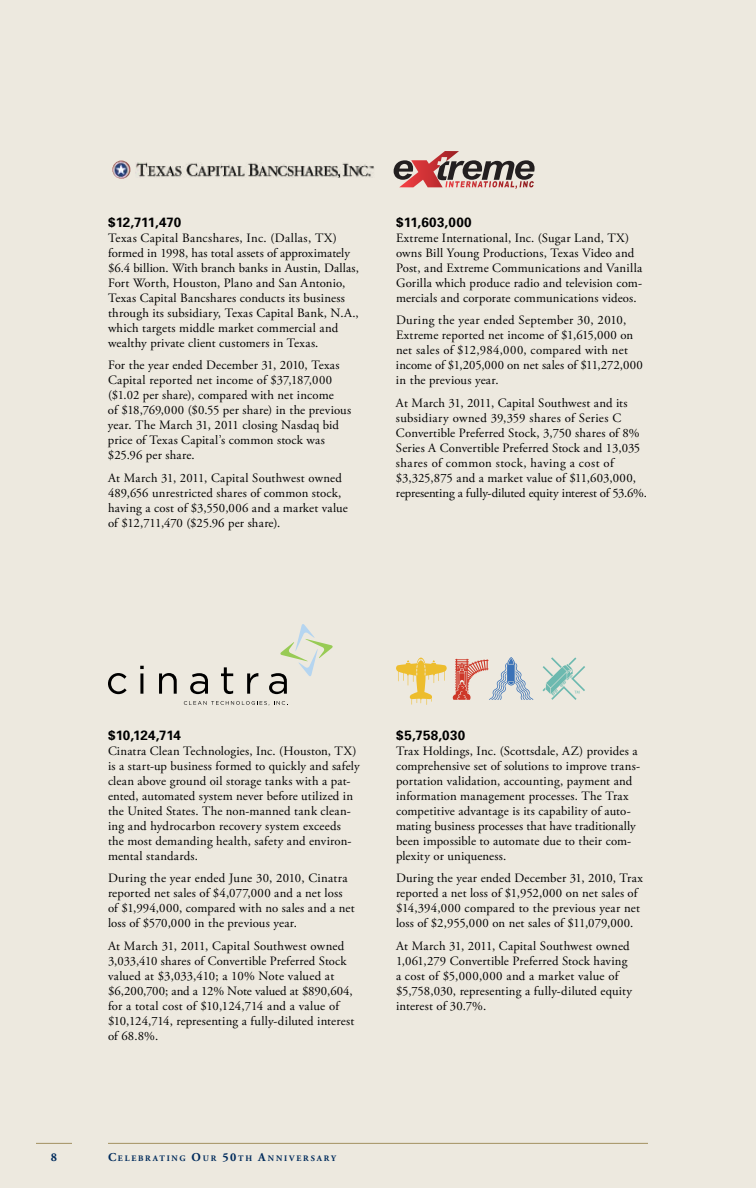
<style>
.page{position:relative;width:756px;height:1188px;background:#ede9df}
.page>*{position:absolute;margin:0;border:0;box-sizing:border-box;transform-origin:0 0}
.t1{font:700 13.5px "Univers";letter-spacing:-.015em;color:#000}
.t2{font:12.75px/15px "Adobe Garamond Pro";letter-spacing:.015em;color:#000}
.t3{font:700 12px "Adobe Garamond Pro";color:#002b5c}
.t4{font:700 8.4px "Adobe Garamond Pro";letter-spacing:.21em;color:#002b5c}
.s1{font-size:12px}
</style>
<div class="page">
<hr style="left:108px;top:1143px;width:540px;height:1px;background:#a39161">
<hr style="left:36px;top:1143px;width:36px;height:1px;background:#a39161">
<svg style="left:184px;top:701px;width:104px;height:4px"></svg>
<svg style="left:108px;top:673px;width:19px;height:21px"></svg>
<hr style="left:140px;top:673px;width:3px;height:21px;background:#000">
<svg style="left:140px;top:666px;width:4px;height:3px"></svg>
<svg style="left:159px;top:673px;width:18px;height:21px"></svg>
<svg style="left:190px;top:673px;width:18px;height:21px"></svg>
<svg style="left:221px;top:667px;width:12px;height:27px"></svg>
<svg style="left:247px;top:673px;width:11px;height:21px"></svg>
<svg style="left:269px;top:624px;width:64px;height:70px"></svg>
<svg style="left:394px;top:151px;width:141px;height:38px"></svg>
<img style="left:135px;top:162px;width:239px;height:16px">
<img style="left:112px;top:160px;width:19px;height:19px;border-radius:9px">
<svg style="left:396px;top:657px;width:137px;height:48px"></svg>
<svg style="left:543px;top:657px;width:42px;height:43px"></svg>
<p class="t1" style="left:108px;top:214px;width:75px">$12,711,470</p>
<p class="t2" style="left:108px;top:231px;width:252px">Texas Capital Bancshares, Inc. (Dallas, TX) formed in 1998, has total assets of approximately $6.4 billion. With branch banks in Austin, Dallas, Fort Worth, Houston, Plano and San Antonio, Texas Capital Bancshares conducts its business through its subsidiary, Texas Capital Bank, N.A., which targets middle market commercial and wealthy private client customers in Texas.</p>
<p class="t2" style="left:108px;top:358px;width:245px">For the year ended December 31, 2010, Texas Capital reported net income of $37,187,000 ($1.02 per share), compared with net income<br>of $18,769,000 ($0.55 per share) in the previous year. The March 31, 2011 closing Nasdaq bid price of Texas Capital’s common stock was $25.96 per share.</p>
<p class="t2" style="left:108px;top:471px;width:241px">At March 31, 2011, Capital Southwest owned 489,656 unrestricted shares of common stock, having a cost of $3,550,006 and a market value of $12,711,470 ($25.96 per share).</p>
<p class="t1" style="left:396px;top:214px;width:77px">$11,603,000</p>
<p class="t2" style="left:396px;top:231px;width:248px">Extreme International, Inc. (Sugar Land, TX) owns Bill Young Productions, Texas Video and Post, and Extreme Communications and Vanilla Gorilla which produce radio and television com&shy;mercials and corporate communications videos.</p>
<p class="t2" style="left:396px;top:313px;width:248px">During the year ended September 30, 2010, Extreme reported net income of $1,615,000 on net sales of $12,984,000, compared with net income of $1,205,000 on net sales of $11,272,000 in the previous year.</p>
<p class="t2" style="left:396px;top:396px;width:253px">At March 31, 2011, Capital Southwest and its subsidiary owned 39,359 shares of Series C Convertible Preferred Stock, 3,750 shares of 8% Series A Convertible Preferred Stock and 13,035 shares of common stock, having a cost of $3,325,875 and a market value of $11,603,000, representing a fully-diluted equity interest of 53.6%.</p>
<p class="t1" style="left:108px;top:727px;width:75px">$10,124,714</p>
<p class="t2" style="left:108px;top:744px;width:253px">Cinatra Clean Technologies, Inc. (Houston, TX) is a start-up business formed to quickly and safely clean above ground oil storage tanks with a pat&shy;ented, automated system never before utilized in the United States. The non-manned tank clean&shy;ing and hydrocarbon recovery system exceeds the most demanding health, safety and environ&shy;mental standards.</p>
<p class="t2" style="left:108px;top:871px;width:248px">During the year ended June 30, 2010, Cinatra reported net sales of $4,077,000 and a net loss of $1,994,000, compared with no sales and a net loss of $570,000 in the previous year.</p>
<p class="t2" style="left:108px;top:939px;width:248px">At March 31, 2011, Capital Southwest owned 3,033,410 shares of Convertible Preferred Stock valued at $3,033,410; a 10% Note valued at $6,200,700; and a 12% Note valued at $890,604, for a total cost of $10,124,714 and a value of $10,124,714, representing a fully-diluted interest of 68.8%.</p>
<p class="t1" style="left:396px;top:727px;width:71px">$5,758,030</p>
<p class="t2" style="left:396px;top:744px;width:245px">Trax Holdings, Inc. (Scottsdale, AZ) provides a comprehensive set of solutions to improve trans&shy;portation validation, accounting, payment and information management processes. The Trax competitive advantage is its capability of auto&shy;mating business processes that have traditionally been impossible to automate due to their com&shy;plexity or uniqueness.</p>
<p class="t2" style="left:396px;top:871px;width:249px">During the year ended December 31, 2010, Trax reported a net loss of $1,952,000 on net sales of $14,394,000 compared to the previous year net loss of $2,955,000 on net sales of $11,079,000.</p>
<p class="t2" style="left:396px;top:939px;width:238px">At March 31, 2011, Capital Southwest owned 1,061,279 Convertible Preferred Stock having a cost of $5,000,000 and a market value of $5,758,030, representing a fully-diluted equity interest of 30.7%.</p>
<p class="t3" style="left:51px;top:1150px;width:8px">8</p>
<p class="t4" style="left:108px;top:1153px;width:217px"><span class="s1">C</span>ELEBRA TING <span class="s1">O</span>UR <span class="s1">50</span>TH <span class="s1">A</span>NNIVERSARY</p>
</div>
